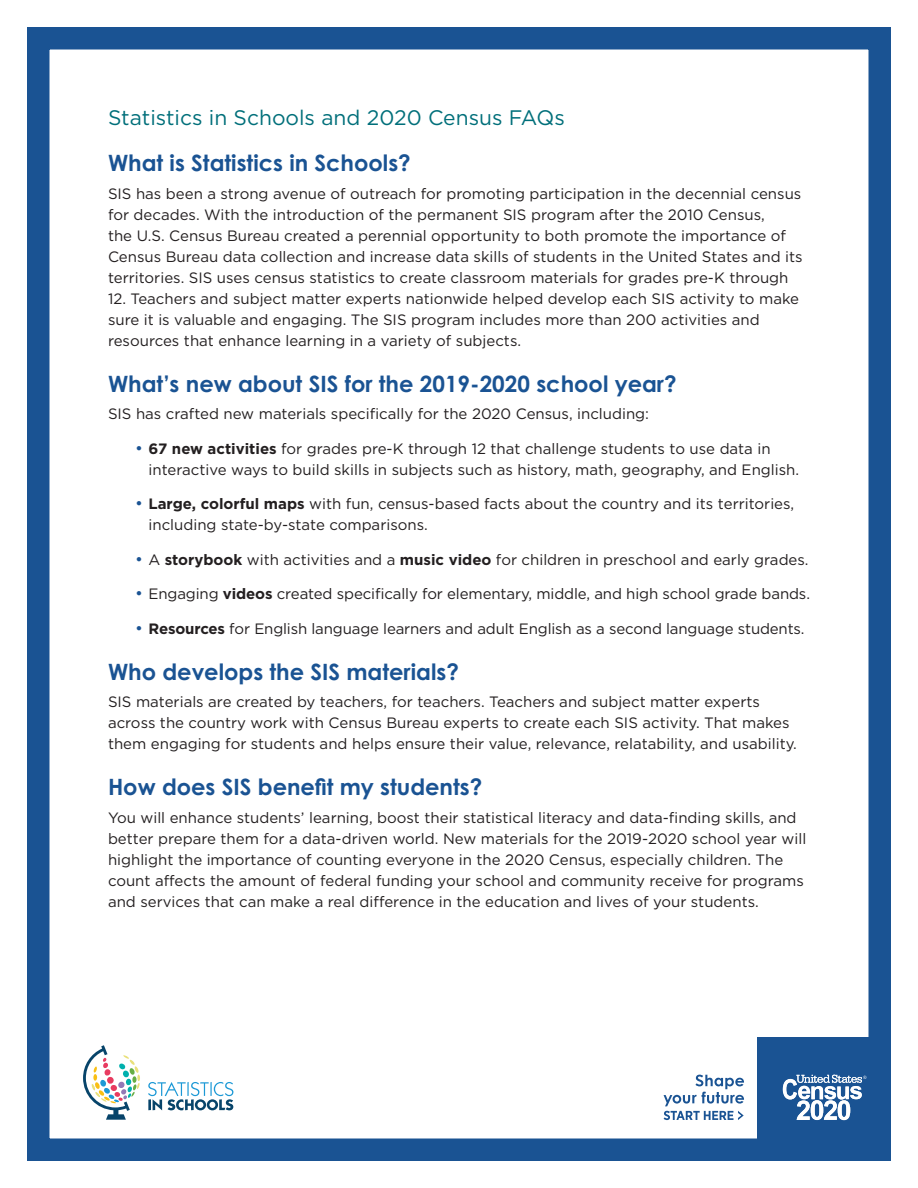
<style>
.page{position:relative;width:918px;height:1188px;background:#fff}
.page>*{position:absolute;margin:0;border:0;box-sizing:border-box;transform-origin:0 0}
.t1{font:700 22.5px "Century Gothic Pro";color:#1a5393}
.H3b{font:21px "Gotham HTF";color:#006f7a}
.Body_Copy{font:15px/21px "Gotham HTF";color:#231f20}
.s1{font-size:16.5px;color:#1a5393}
.s2{font-weight:700}
</style>
<div class="page">
<div style="left:27px;top:27px;width:864px;height:1134px;border:22px solid #1a5393"></div>
<svg style="left:148px;top:1082px;width:85px;height:28px"></svg>
<svg style="left:83px;top:1045px;width:57px;height:75px"></svg>
<div style="left:758px;top:1037px;width:133px;height:124px;background:#1a5393"></div>
<div style="left:757px;top:1041px;width:128px;height:111px;background:#1a5393"></div>
<svg style="left:664px;top:1075px;width:80px;height:45px"></svg>
<svg style="left:783px;top:1075px;width:83px;height:45px"></svg>
<h1 class="H3b" style="left:108px;top:106px;width:458px">Statistics in Schools and 2020 Census FAQs</h1>
<h2 class="t1" style="left:108px;top:149px;width:304px">What is Statistics in Schools?</h2>
<p class="Body_Copy" style="left:108px;top:183px;width:696px">SIS has been a strong avenue of outreach for promoting participation in the decennial census for decades. With the introduction of the permanent SIS program after the 2010 Census,<br>the U.S. Census Bureau created a perennial opportunity to both promote the importance of Census Bureau data collection and increase data skills of students in the United States and its territories. SIS uses census statistics to create classroom materials for grades pre-K through</p>
<p class="Body_Copy" style="left:108px;top:288px;width:693px">12. Teachers and subject matter experts nationwide helped develop each SIS activity to make sure it is valuable and engaging. The SIS program includes more than 200 activities and resources that enhance learning in a variety of subjects.</p>
<h2 class="t1" style="left:108px;top:369px;width:570px">What’s new about SIS for the 2019-2020 school year?</h2>
<p class="Body_Copy" style="left:108px;top:403px;width:543px">SIS has crafted new materials specifically for the 2020 Census, including:</p>
<p class="Body_Copy" style="left:148px;top:438px;width:652px;text-indent:-14px"><span class="s1">•</span> <span class="s2">67 new activities</span> for grades pre-K through 12 that challenge students to use data in interactive ways to build skills in subjects such as history, math, geography, and English.</p>
<p class="Body_Copy" style="left:148px;top:493px;width:647px;text-indent:-14px"><span class="s1">•</span> <span class="s2">Large, colorful maps</span> with fun, census-based facts about the country and its territories, including state-by-state comparisons.</p>
<p class="Body_Copy" style="left:135px;top:549px;width:675px"><span class="s1">•</span> A <span class="s2">storybook</span> with activities and a <span class="s2">music video</span> for children in preschool and early grades.</p>
<p class="Body_Copy" style="left:135px;top:583px;width:677px"><span class="s1">•</span> Engaging <span class="s2">videos</span> created specifically for elementary, middle, and high school grade bands.</p>
<p class="Body_Copy" style="left:135px;top:618px;width:671px"><span class="s1">•</span> <span class="s2">Resources</span> for English language learners and adult English as a second language students.</p>
<h2 class="t1" style="left:108px;top:657px;width:352px">Who develops the SIS materials?</h2>
<p class="Body_Copy" style="left:108px;top:691px;width:690px">SIS materials are created by teachers, for teachers. Teachers and subject matter experts across the country work with Census Bureau experts to create each SIS activity. That makes them engaging for students and helps ensure their value, relevance, relatability, and usability.</p>
<h2 class="t1" style="left:108px;top:773px;width:376px">How does SIS benefit my students?</h2>
<p class="Body_Copy" style="left:108px;top:807px;width:700px">You will enhance students’ learning, boost their statistical literacy and data-finding skills, and better prepare them for a data-driven world. New materials for the 2019-2020 school year will highlight the importance of counting everyone in the 2020 Census, especially children. The count affects the amount of federal funding your school and community receive for programs and services that can make a real difference in the education and lives of your students.</p>
</div>
